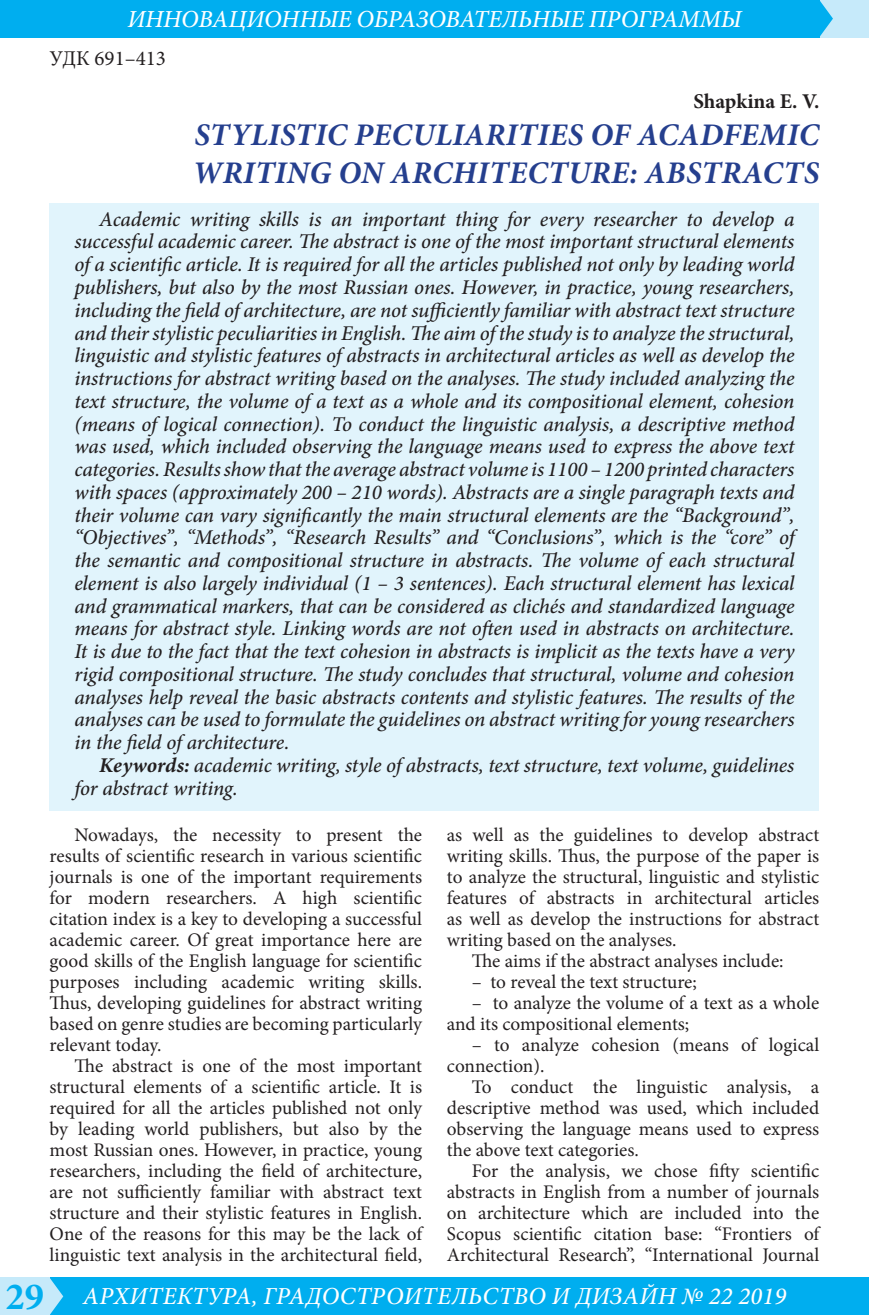
<style>
.page{position:relative;width:869px;height:1315px;background:#fff}
.page>*{position:absolute;margin:0;border:0;box-sizing:border-box;transform-origin:0 0}
.Заголовок{font:italic 700 31.5px/37.8px "Minion Pro";letter-spacing:.01em;color:#253f8e}
.Номер_страницы{font:italic 500 24.5px "Minion Pro";color:#fff}
.Аннотация{font:italic 500 21px/22.8px "Minion Pro";letter-spacing:-.005em;color:#231f20;text-align:justify}
.Автор{font:700 21px "Minion Pro";color:#231f20}
.УДК-ББК{font:21px "Minion Pro";color:#231f20}
.t1{font:19.25px/21px "Minion Pro";color:#231f20;text-align:justify}
.s1{font-weight:700}
.s2{font-weight:700;font-style:normal;font-size:38.5px;color:#00aeef}
</style>
<div class="page">
<div style="left:46px;top:1277px;width:822px;height:38px;background:#00aeef"></div>
<div style="left:819px;top:0;width:49px;height:37px;background:#c6eafa"></div>
<div style="left:0;top:1277px;width:50px;height:38px;background:#c6eafa"></div>
<div style="left:0;top:0;width:819px;height:37px;background:#00aeef"></div>
<svg style="left:50px;top:1278px;width:13px;height:37px"></svg>
<svg style="left:819px;top:0;width:13px;height:37px"></svg>
<div style="left:50px;top:203px;width:769px;height:607px;background:#e1f4fc"></div>
<p class="Номер_страницы" style="left:127px;top:2px;width:615px">ИННОВАЦИОННЫЕ ОБРАЗОВАТЕЛЬНЫЕ ПРОГРАММЫ</p>
<p class="УДК-ББК" style="left:50px;top:44px;width:118px">УДК 691–413</p>
<p class="Автор" style="left:693px;top:86px;width:127px">Shapkina E. V.</p>
<p class="Заголовок" style="left:192px;top:116px;width:627px">STYLISTIC PECULIARITIES OF ACADFEMIC<br>WRITING ON ARCHITECTURE: ABSTRACTS</p>
<p class="Аннотация" style="left:74px;top:207px;width:721px;text-indent:25px">Academic writing skills is an important thing for every researcher to develop a successful academic career. The abstract is one of the most important structural elements of a scientific article. It is required for all the articles published not only by leading world publishers, but also by the most Russian ones. However, in practice, young researchers, including the field of architecture, are not sufficiently familiar with abstract text structure and their stylistic peculiarities in English. The aim of the study is to analyze the structural, linguistic and stylistic features of abstracts in architectural articles as well as develop the instructions for abstract writing based on the analyses. The study included analyzing the text structure, the volume of a text as a whole and its compositional element, cohesion (means of logical connection). To conduct the linguistic analysis, a descriptive method was used, which included observing the language means used to express the above text categories. Results show that the average abstract volume is 1100 – 1200 printed characters with spaces (approximately 200 – 210 words). Abstracts are a single paragraph texts and their volume can vary significantly the main structural elements are the “Background”, “Objectives”, “Methods”, “Research Results” and “Conclusions”, which is the “core” of the semantic and compositional structure in abstracts. The volume of each structural element is also largely individual (1 – 3 sentences). Each structural element has lexical and grammatical markers, that can be considered as clichés and standardized language means for abstract style. Linking words are not often used in abstracts on architecture.<br>It is due to the fact that the text cohesion in abstracts is implicit as the texts have a very rigid compositional structure. The study concludes that structural, volume and cohesion analyses help reveal the basic abstracts contents and stylistic features. The results of the analyses can be used to formulate the guidelines on abstract writing for young researchers in the field of architecture.</p>
<p class="Аннотация" style="left:74px;top:753px;width:721px;text-indent:25px"><span class="s1">Keywords:</span> academic writing, style of abstracts, text structure, text volume, guidelines for abstract writing.</p>
<p class="t1" style="left:50px;top:824px;width:374px;text-indent:25px">Nowadays, the necessity to present the results of scientific research in various scientific journals is one of the important requirements for modern researchers. A high scientific citation index is a key to developing a successful academic career. Of great importance here are good skills of the English language for scientific purposes including academic writing skills.<br>Thus, developing guidelines for abstract writing based on genre studies are becoming particularly relevant today.</p>
<p class="t1" style="left:50px;top:1055px;width:374px;text-indent:25px">The abstract is one of the most important structural elements of a scientific article. It is required for all the articles published not only by leading world publishers, but also by the most Russian ones. However, in practice, young researchers, including the field of architecture, are not sufficiently familiar with abstract text structure and their stylistic features in English.<br>One of the reasons for this may be the lack of linguistic text analysis in the architectural field,</p>
<p class="t1" style="left:446px;top:824px;width:374px">as well as the guidelines to develop abstract writing skills. Thus, the purpose of the paper is to analyze the structural, linguistic and stylistic features of abstracts in architectural articles as well as develop the instructions for abstract writing based on the analyses.</p>
<p class="t1" style="left:471px;top:950px;width:313px">The aims if the abstract analyses include:</p>
<p class="t1" style="left:471px;top:971px;width:226px">– to reveal the text structure;</p>
<p class="t1" style="left:446px;top:992px;width:373px;text-indent:25px">– to analyze the volume of a text as a whole and its compositional elements;</p>
<p class="t1" style="left:446px;top:1034px;width:374px;text-indent:25px">– to analyze cohesion (means of logical connection).</p>
<p class="t1" style="left:446px;top:1076px;width:374px;text-indent:25px">To conduct the linguistic analysis, a descriptive method was used, which included observing the language means used to express the above text categories.</p>
<p class="t1" style="left:446px;top:1160px;width:374px;text-indent:25px">For the analysis, we chose fifty scientific abstracts in English from a number of journals on architecture which are included into the Scopus scientific citation base: “Frontiers of Architectural Research”, “International Journal</p>
<p class="Номер_страницы" style="left:6px;top:1279px;width:781px"><span class="s2">29</span> АРХИТЕКТУРА, ГРАДОСТРОИТЕЛЬСТВО И ДИЗАЙН № 22 2019</p>
</div>
